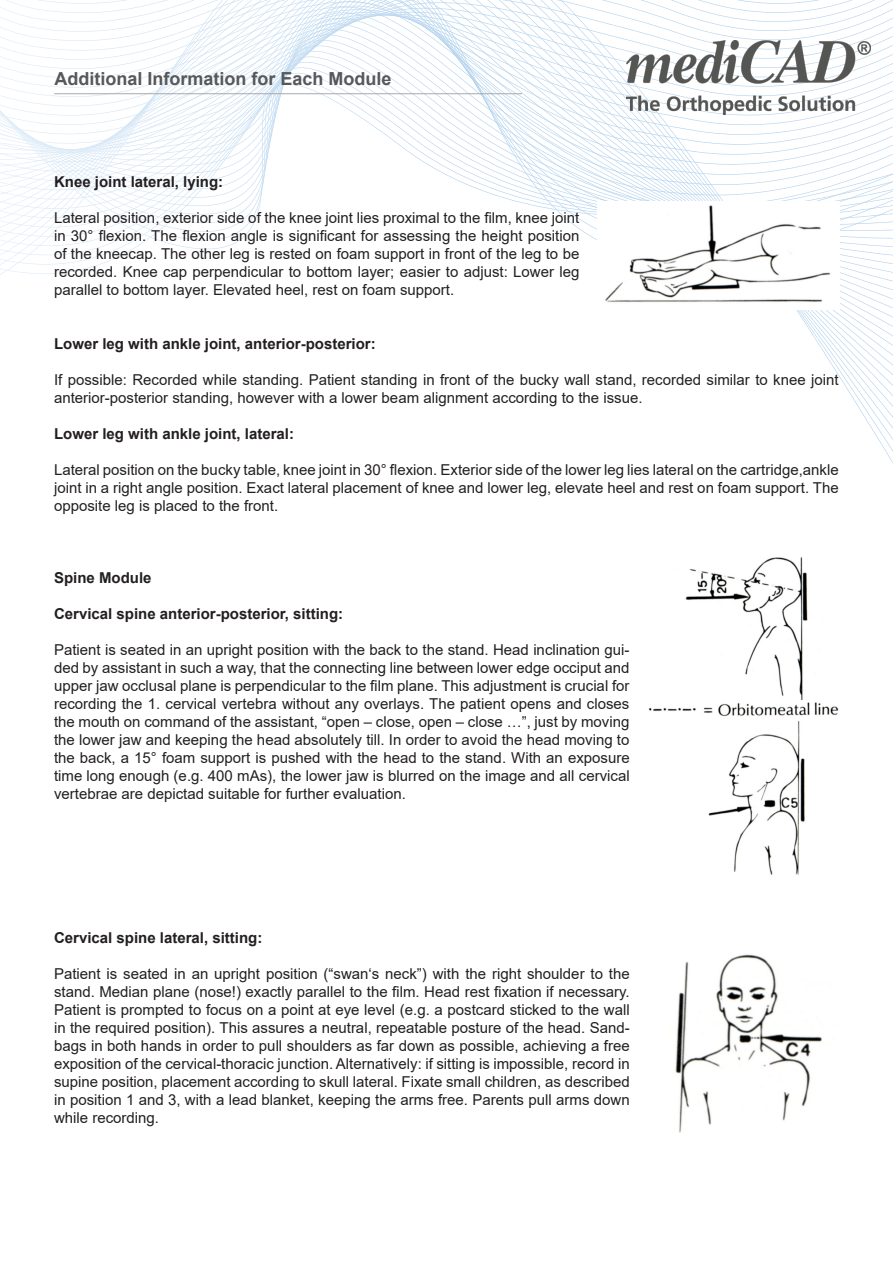
<style>
.page{position:relative;width:893px;height:1263px;background:#fff}
.page>*{position:absolute;margin:0;border:0;box-sizing:border-box;transform-origin:0 0}
.Absatzformat_1{font:700 18px "Arial";color:#57585a}
.Text{font:15px/18px "Arial";color:#231f20;text-align:justify}
.Text-2{font:700 15px "Arial";color:#231f20}
</style>
<div class="page">
<svg style="left:0;top:0;width:893px;height:463px"></svg>
<img style="left:626px;top:40px;width:245px;height:75px">
<hr style="left:54px;top:93px;width:468px;height:1px;background:#a8a9ad">
<img style="left:597px;top:201px;width:242px;height:108px">
<img style="left:648px;top:557px;width:191px;height:160px">
<img style="left:708px;top:721px;width:97px;height:154px">
<img style="left:675px;top:954px;width:147px;height:178px">
<p class="Absatzformat_1" style="left:54px;top:66px;width:339px">Additional Information for Each Module</p>
<p class="Text-2" style="left:54px;top:171px;width:171px">Knee joint lateral, lying:</p>
<p class="Text" style="left:54px;top:208px;width:527px">Lateral position, exterior side of the knee joint lies proximal to the film, knee joint in 30° flexion. The flexion angle is significant for assessing the height position of the kneecap. The other leg is rested on foam support in front of the leg to be recorded. Knee cap perpendicular to bottom layer; easier to adjust: Lower leg parallel to bottom layer. Elevated heel, rest on foam support.</p>
<p class="Text-2" style="left:54px;top:333px;width:323px">Lower leg with ankle joint, anterior-posterior:</p>
<p class="Text" style="left:54px;top:370px;width:786px">If possible: Recorded while standing. Patient standing in front of the bucky wall stand, recorded similar to knee joint anterior-posterior standing, however with a lower beam alignment according to the issue.</p>
<p class="Text-2" style="left:54px;top:423px;width:242px">Lower leg with ankle joint, lateral:</p>
<p class="Text" style="left:54px;top:460px;width:786px">Lateral position on the bucky table, knee joint in 30° flexion. Exterior side of the lower leg lies lateral on the cartridge,ankle joint in a right angle position. Exact lateral placement of knee and lower leg, elevate heel and rest on foam support. The opposite leg is placed to the front.</p>
<p class="Text-2" style="left:54px;top:567px;width:99px">Spine Module</p>
<p class="Text-2" style="left:54px;top:603px;width:291px">Cervical spine anterior-posterior, sitting:</p>
<p class="Text" style="left:54px;top:640px;width:577px">Patient is seated in an upright position with the back to the stand. Head inclination gui&shy;ded by assistant in such a way, that the connecting line between lower edge occiput and upper jaw occlusal plane is perpendicular to the film plane. This adjustment is crucial for recording the 1. cervical vertebra without any overlays. The patient opens and closes the mouth on command of the assistant, “open – close, open – close …”, just by moving the lower jaw and keeping the head absolutely till. In order to avoid the head moving to the back, a 15° foam support is pushed with the head to the stand. With an exposure time long enough (e.g. 400 mAs), the lower jaw is blurred on the image and all cervical vertebrae are depictad suitable for further evaluation.</p>
<p class="Text-2" style="left:54px;top:927px;width:210px">Cervical spine lateral, sitting:</p>
<p class="Text" style="left:54px;top:964px;width:577px">Patient is seated in an upright position (“swan‘s neck”) with the right shoulder to the stand. Median plane (nose!) exactly parallel to the film. Head rest fixation if necessary.<br>Patient is prompted to focus on a point at eye level (e.g. a postcard sticked to the wall in the required position). This assures a neutral, repeatable posture of the head. Sand&shy;bags in both hands in order to pull shoulders as far down as possible, achieving a free exposition of the cervical-thoracic junction. Alternatively: if sitting is impossible, record in supine position, placement according to skull lateral. Fixate small children, as described in position 1 and 3, with a lead blanket, keeping the arms free. Parents pull arms down while recording.</p>
</div>
